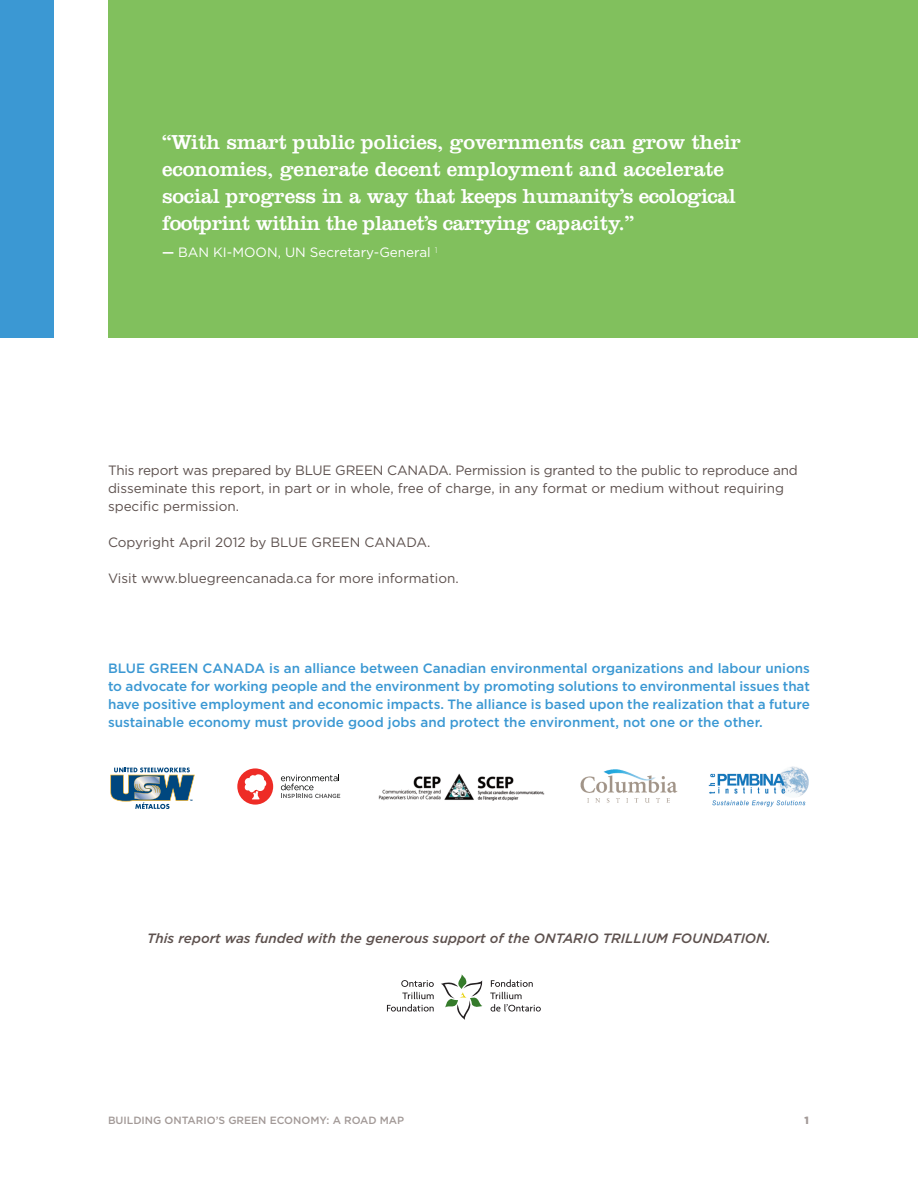
<style>
.page{position:relative;width:918px;height:1188px;background:#fff}
.page>*{position:absolute;margin:0;border:0;box-sizing:border-box;transform-origin:0 0}
.t1{font:21px/27px "Clarendon";letter-spacing:-.005em;color:#fff}
.t2{font:500 13.5px/18px "Gotham";color:#3b98d3;text-align:justify}
.t3{font:13.5px/18px "Gotham";color:#5d514e}
.t4{font:italic 500 13.5px "Gotham";color:#5d514e}
.t5{font:13.5px "Gotham";color:#fff}
.t6{font:500 10.5px "Gotham";color:#a29997}
.t7{font:900 10.5px "Gotham";color:#a29997}
.s1{font-weight:500}
</style>
<div class="page">
<div style="left:108px;top:0;width:810px;height:338px;background:#81c05d"></div>
<hr style="left:917px;top:372px;width:1px;height:161px;background:#3b98d3">
<img style="left:378px;top:773px;width:166px;height:28px">
<img style="left:708px;top:766px;width:101px;height:41px">
<img style="left:580px;top:769px;width:98px;height:34px">
<div style="left:237px;top:768px;width:36px;height:37px;background:#ee2c26;border-radius:50%"></div>
<svg style="left:244px;top:774px;width:22px;height:26px"></svg>
<svg style="left:281px;top:775px;width:59px;height:23px"></svg>
<svg style="left:110px;top:767px;width:85px;height:42px"></svg>
<div style="left:0;top:0;width:54px;height:338px;background:#3b98d3"></div>
<svg style="left:441px;top:974px;width:42px;height:46px"></svg>
<svg style="left:387px;top:980px;width:47px;height:32px"></svg>
<svg style="left:490px;top:980px;width:51px;height:32px"></svg>
<h1 class="t1" style="left:162px;top:131px;width:581px">“With smart public policies, governments can grow their economies, generate decent employment and accelerate social progress in a way that keeps humanity’s ecological footprint within the planet’s carrying capacity.”</h1>
<p class="t5" style="left:162px;top:245px;width:277px"><span class="s1">—</span> BAN KI-MOON, UN Secretary-General <sup>1</sup></p>
<p class="t3" style="left:108px;top:462px;width:691px">This report was prepared by BLUE GREEN CANADA. Permission is granted to the public to reproduce and disseminate this report, in part or in whole, free of charge, in any format or medium without requiring specific permission.</p>
<p class="t3" style="left:108px;top:534px;width:324px">Copyright April 2012 by BLUE GREEN CANADA.</p>
<p class="t3" style="left:108px;top:570px;width:352px">Visit www.bluegreencanada.ca for more information.</p>
<p class="t2" style="left:108px;top:660px;width:704px">BLUE GREEN CANADA is an alliance between Canadian environmental organizations and labour unions to advocate for working people and the environment by promoting solutions to environmental issues that have positive employment and economic impacts. The alliance is based upon the realization that a future sustainable economy must provide good jobs and protect the environment, not one or the other.</p>
<p class="t4" style="left:147px;top:931px;width:625px">This report was funded with the generous support of the ONTARIO TRILLIUM FOUNDATION.</p>
<p class="t6" style="left:108px;top:1114px;width:298px">BUILDING ONTARIO’S GREEN ECONOMY: A ROAD MAP</p>
<p class="t7" style="left:804px;top:1114px;width:6px">1</p>
</div>
